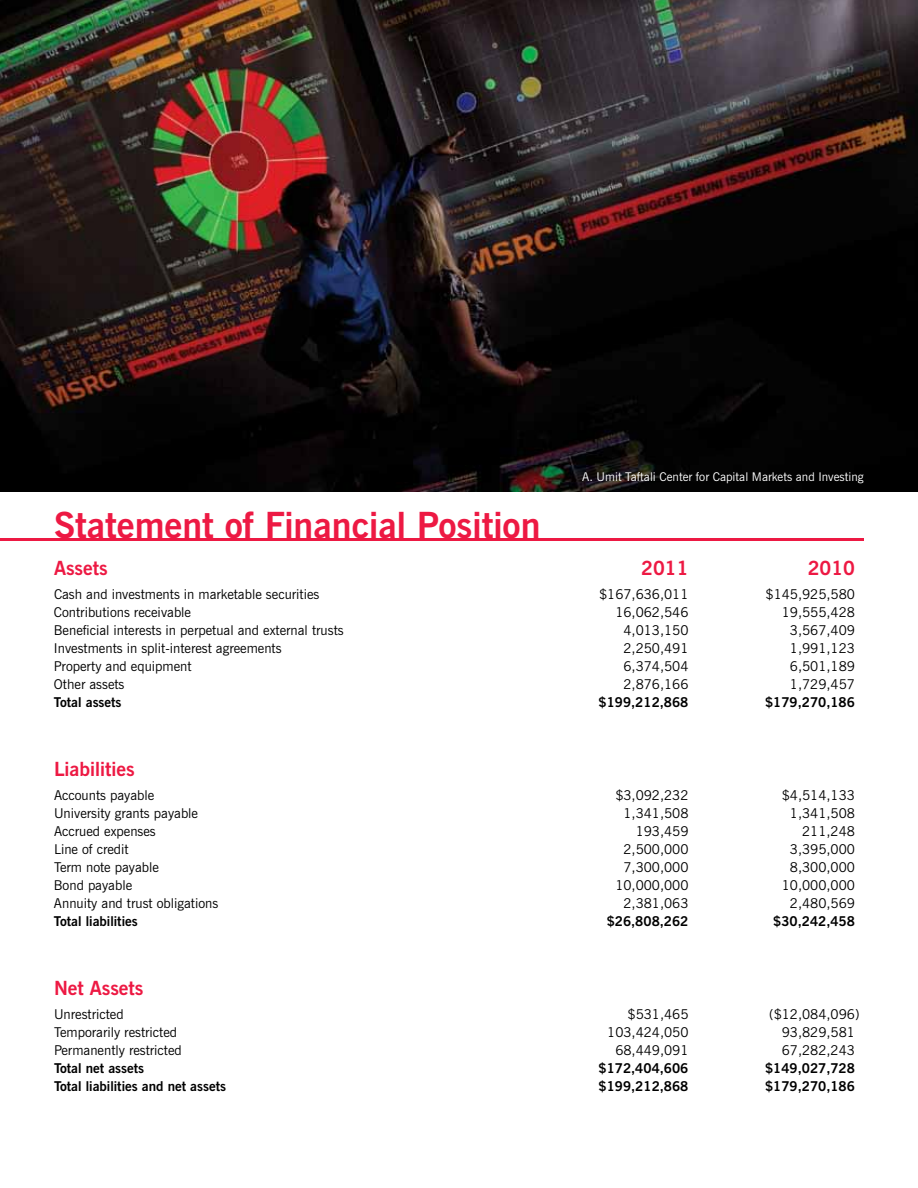
<style>
.page{position:relative;width:918px;height:1188px;background:#fff}
.page>*{position:absolute;margin:0;border:0;box-sizing:border-box;transform-origin:0 0}
.t1{font:700 36px "News Gothic BT";color:#ed1943}
.t2{font:700 19.5px "News Gothic BT";color:#ed1943}
.t3{font:13.5px "News Gothic BT";color:#000}
.t4{font:700 13.5px "News Gothic BT";color:#000}
.t5{font:12px "News Gothic BT";color:#fff}
</style>
<div class="page">
<hr style="left:0;top:538px;width:864px;height:3px;background:#ed1943">
<img style="left:0;top:0;width:917px;height:491px">
<p class="t5" style="left:582px;top:469px;width:283px">A. Umit Taftali Center for Capital Markets and Investing</p>
<h1 class="t1" style="left:54px;top:503px;width:488px">Statement of Financial Position</h1>
<h2 class="t2" style="left:54px;top:556px;width:55px">Assets</h2>
<h2 class="t2" style="left:641px;top:556px;width:49px">2011</h2>
<h2 class="t2" style="left:808px;top:556px;width:49px">2010</h2>
<p class="t3" style="left:54px;top:586px;width:267px">Cash and investments in marketable securities</p>
<p class="t3" style="left:599px;top:586px;width:91px">$167,636,011</p>
<p class="t3" style="left:766px;top:586px;width:91px">$145,925,580</p>
<p class="t3" style="left:54px;top:604px;width:139px">Contributions receivable</p>
<p class="t3" style="left:615px;top:604px;width:75px">16,062,546</p>
<p class="t3" style="left:782px;top:604px;width:75px">19,555,428</p>
<p class="t3" style="left:54px;top:622px;width:291px">Beneficial interests in perpetual and external trusts</p>
<p class="t3" style="left:623px;top:622px;width:67px">4,013,150</p>
<p class="t3" style="left:790px;top:622px;width:67px">3,567,409</p>
<p class="t3" style="left:54px;top:640px;width:229px">Investments in split-interest agreements</p>
<p class="t3" style="left:623px;top:640px;width:67px">2,250,491</p>
<p class="t3" style="left:790px;top:640px;width:67px">1,991,123</p>
<p class="t3" style="left:54px;top:658px;width:139px">Property and equipment</p>
<p class="t3" style="left:623px;top:658px;width:67px">6,374,504</p>
<p class="t3" style="left:790px;top:658px;width:67px">6,501,189</p>
<p class="t3" style="left:54px;top:676px;width:72px">Other assets</p>
<p class="t3" style="left:623px;top:676px;width:67px">2,876,166</p>
<p class="t3" style="left:790px;top:676px;width:67px">1,729,457</p>
<p class="t4" style="left:54px;top:694px;width:69px">Total assets</p>
<p class="t4" style="left:599px;top:694px;width:91px">$199,212,868</p>
<p class="t4" style="left:765px;top:694px;width:91px">$179,270,186</p>
<h2 class="t2" style="left:54px;top:757px;width:82px">Liabilities</h2>
<p class="t3" style="left:54px;top:787px;width:102px">Accounts payable</p>
<p class="t3" style="left:615px;top:787px;width:75px">$3,092,232</p>
<p class="t3" style="left:782px;top:787px;width:75px">$4,514,133</p>
<p class="t3" style="left:54px;top:805px;width:146px">University grants payable</p>
<p class="t3" style="left:623px;top:805px;width:67px">1,341,508</p>
<p class="t3" style="left:790px;top:805px;width:67px">1,341,508</p>
<p class="t3" style="left:54px;top:823px;width:103px">Accrued expenses</p>
<p class="t3" style="left:636px;top:823px;width:54px">193,459</p>
<p class="t3" style="left:802px;top:823px;width:54px">211,248</p>
<p class="t3" style="left:54px;top:841px;width:76px">Line of credit</p>
<p class="t3" style="left:623px;top:841px;width:67px">2,500,000</p>
<p class="t3" style="left:790px;top:841px;width:67px">3,395,000</p>
<p class="t3" style="left:54px;top:859px;width:107px">Term note payable</p>
<p class="t3" style="left:623px;top:859px;width:67px">7,300,000</p>
<p class="t3" style="left:790px;top:859px;width:67px">8,300,000</p>
<p class="t3" style="left:54px;top:877px;width:80px">Bond payable</p>
<p class="t3" style="left:615px;top:877px;width:75px">10,000,000</p>
<p class="t3" style="left:782px;top:877px;width:75px">10,000,000</p>
<p class="t3" style="left:54px;top:895px;width:166px">Annuity and trust obligations</p>
<p class="t3" style="left:623px;top:895px;width:67px">2,381,063</p>
<p class="t3" style="left:790px;top:895px;width:67px">2,480,569</p>
<p class="t4" style="left:54px;top:913px;width:85px">Total liabilities</p>
<p class="t4" style="left:607px;top:913px;width:83px">$26,808,262</p>
<p class="t4" style="left:773px;top:913px;width:83px">$30,242,458</p>
<h2 class="t2" style="left:54px;top:976px;width:91px">N et Assets</h2>
<p class="t3" style="left:54px;top:1006px;width:71px">Unrestricted</p>
<p class="t3" style="left:628px;top:1006px;width:62px">$531,465</p>
<p class="t3" style="left:769px;top:1006px;width:92px">($12,084,096)</p>
<p class="t3" style="left:54px;top:1024px;width:125px">Temporarily restricted</p>
<p class="t3" style="left:607px;top:1024px;width:83px">103,424,050</p>
<p class="t3" style="left:782px;top:1024px;width:75px">93,829,581</p>
<p class="t3" style="left:54px;top:1042px;width:129px">Permanently restricted</p>
<p class="t3" style="left:615px;top:1042px;width:75px">68,449,091</p>
<p class="t3" style="left:782px;top:1042px;width:75px">67,282,243</p>
<p class="t4" style="left:54px;top:1060px;width:92px">Total net assets</p>
<p class="t4" style="left:599px;top:1060px;width:91px">$172,404,606</p>
<p class="t4" style="left:765px;top:1060px;width:91px">$149,027,728</p>
<p class="t4" style="left:54px;top:1078px;width:174px">Total liabilities and net assets</p>
<p class="t4" style="left:599px;top:1078px;width:91px">$199,212,868</p>
<p class="t4" style="left:765px;top:1078px;width:91px">$179,270,186</p>
</div>
